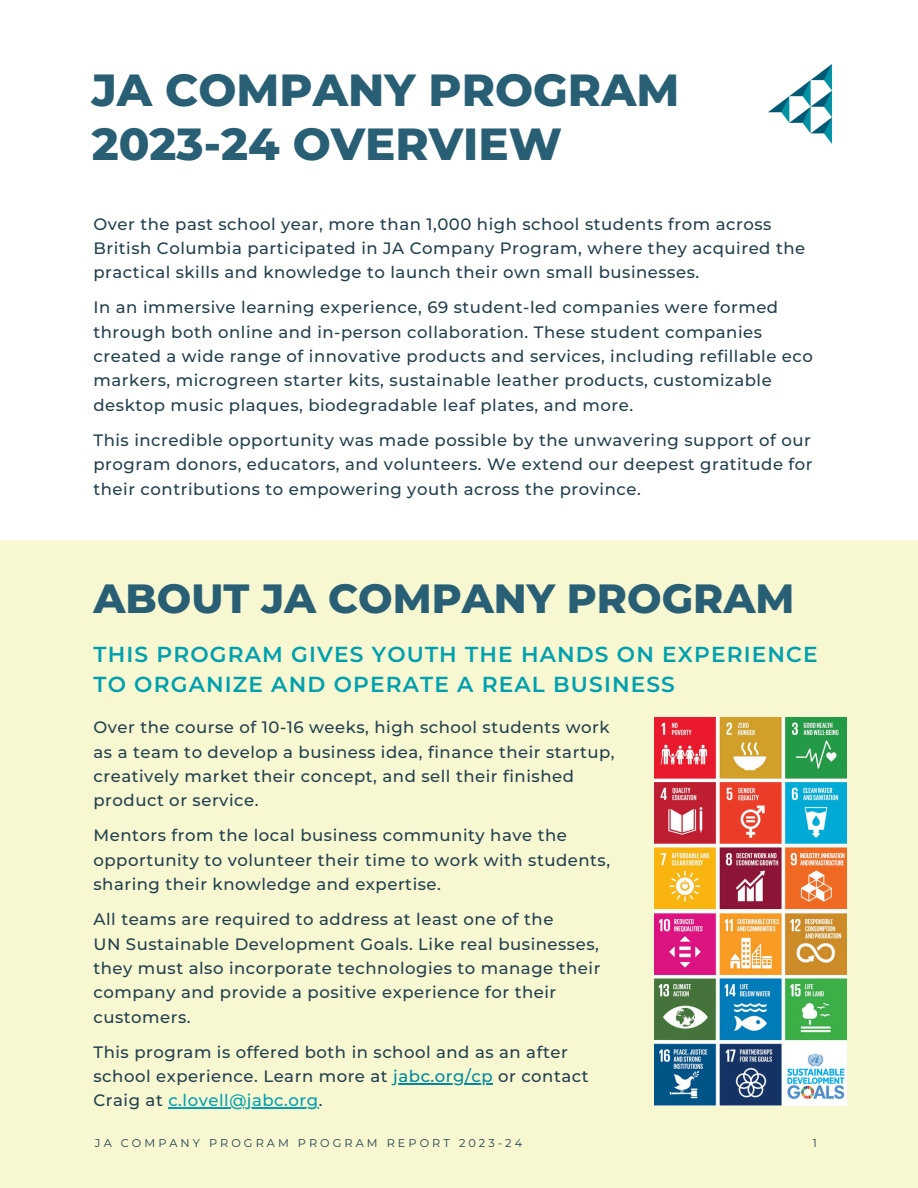
<style>
.page{position:relative;width:918px;height:1188px;background:#fff}
.page>*{position:absolute;margin:0;border:0;box-sizing:border-box;transform-origin:0 0}
.t1{font:800 45px/54px "Montserrat";color:#285f74}
.t2{font:800 40.8px "Montserrat";color:#285f74}
.t3{font:600 21.75px/29.7px "Montserrat";letter-spacing:.055em;color:#00a0af}
.t4{font:500 16.5px/24.3px "Montserrat";letter-spacing:.03em;color:#22404d}
.t5{font:500 16.5px "Montserrat";letter-spacing:.03em;color:#00a0af}
.t6{font:11.25px "Montserrat";letter-spacing:.27em;color:#22404d}
.s1{color:#008b9c}
.s2{color:#22404d}
</style>
<div class="page">
<img style="left:769px;top:64px;width:64px;height:80px">
<div style="left:0;top:540px;width:918px;height:648px;background:#f7f7d2"></div>
<img style="left:655px;top:718px;width:191px;height:388px">
<hr style="left:393px;top:1083px;width:100px;height:2px;background:#008b9c">
<hr style="left:168px;top:1108px;width:151px;height:1px;background:#00a0af">
<h3 class="t1" style="left:92px;top:63px;width:589px">JA COMPANY PROGRAM<br>2023-24 OVERVIEW</h3>
<h1 class="t4" style="left:94px;top:211px;width:713px">Over the past school year, more than 1,000 high school students from across<br>British Columbia participated in JA Company Program, where they acquired the practical skills and knowledge to launch their own small businesses.</h1>
<p class="t4" style="left:94px;top:295px;width:721px">In an immersive learning experience, 69 student-led companies were formed through both online and in-person collaboration. These student companies created a wide range of innovative products and services, including refillable eco markers, microgreen starter kits, sustainable leather products, customizable desktop music plaques, biodegradable leaf plates, and more.</p>
<h3 class="t4" style="left:94px;top:428px;width:721px;text-align:justify">This incredible opportunity was made possible by the unwavering support of our program donors, educators, and volunteers. We extend our deepest gratitude for their contributions to empowering youth across the province.</h3>
<h3 class="t2" style="left:94px;top:573px;width:702px">ABOUT JA COMPANY PROGRAM</h3>
<p class="t3" style="left:94px;top:640px;width:726px">THIS PROGRAM GIVES YOUTH THE HANDS ON EXPERIENCE<br>TO ORGANIZE AND OPERATE A REAL BUSINESS</p>
<h3 class="t4" style="left:94px;top:715px;width:523px">Over the course of 10-16 weeks, high school students work as a team to develop a business idea, finance their startup, creatively market their concept, and sell their finished product or service.</h3>
<h1 class="t4" style="left:94px;top:823px;width:518px">Mentors from the local business community have the opportunity to volunteer their time to work with students, sharing their knowledge and expertise.</h1>
<h2 class="t4" style="left:94px;top:907px;width:508px">All teams are required to address at least one of the<br>UN Sustainable Development Goals. Like real businesses, they must also incorporate technologies to manage their company and provide a positive experience for their customers.</h2>
<h3 class="t4" style="left:94px;top:1040px;width:497px">This program is offered both in school and as an after school experience. Learn more at <span class="s1">jabc.org/cp</span> or contact</h3>
<h3 class="t5" style="left:94px;top:1090px;width:230px"><span class="s2">Craig at</span> c.lovell@jabc.org<span class="s2">.</span></h3>
<p class="t6" style="left:95px;top:1136px;width:429px">JA COMPANY PROGRAM PROGRAM REPORT 2023-24</p>
<p class="t6" style="left:813px;top:1136px;width:6px">1</p>
</div>
